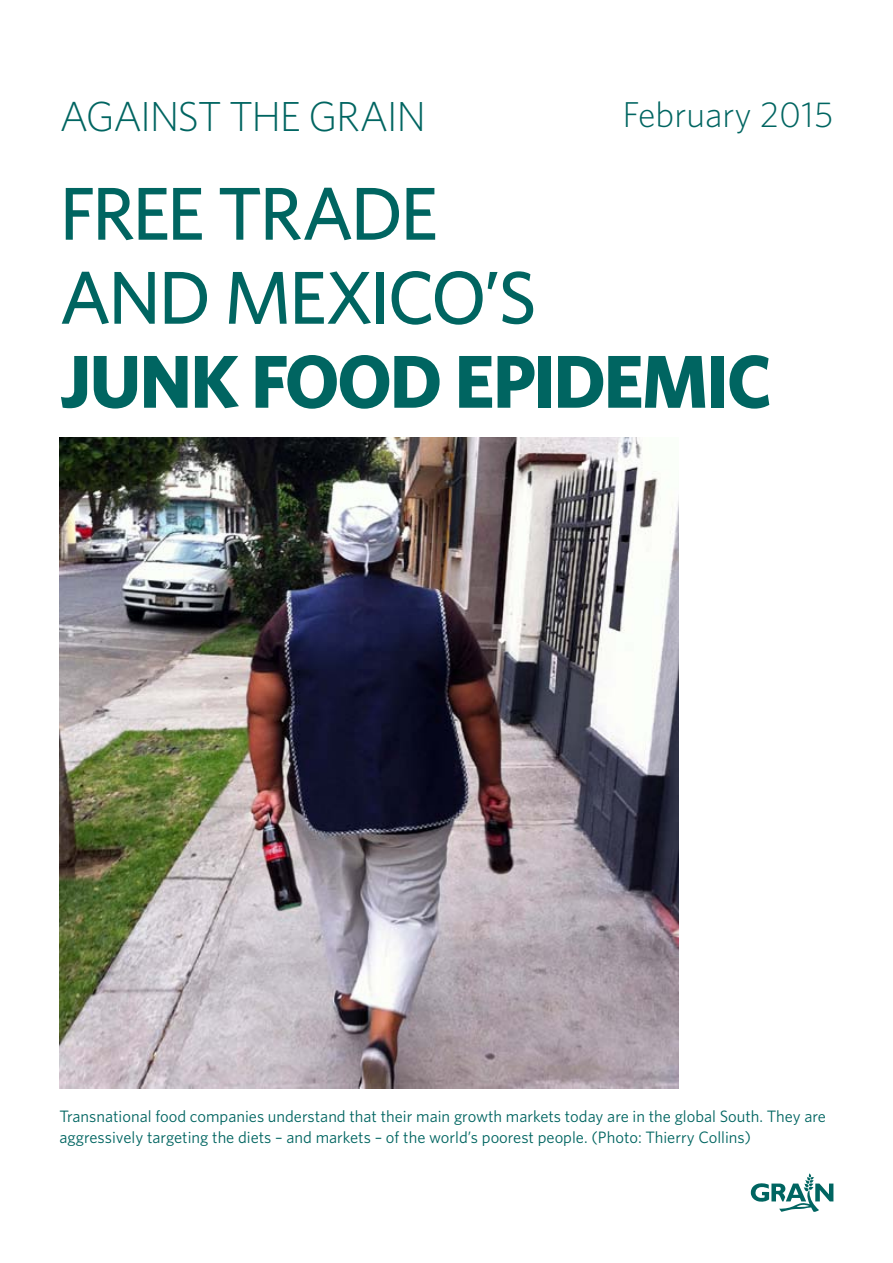
<style>
.page{position:relative;width:893px;height:1263px;background:#fff}
.page>*{position:absolute;margin:0;border:0;box-sizing:border-box;transform-origin:0 0}
.Doc_title{font:500 75px "Whitney";letter-spacing:-.04em;color:#006561}
.Doc_title-2{font:700 75px "Whitney";letter-spacing:-.03em;color:#006561}
.type_of_document{font:300 42px "Whitney";letter-spacing:-.04em;color:#006561}
.Main_date{font:300 36px "Whitney";color:#006561}
.Photo_caption{font:16.5px/21px "Whitney";color:#006561}
</style>
<div class="page">
<svg style="left:751px;top:1173px;width:82px;height:39px"></svg>
<img style="left:60px;top:438px;width:619px;height:651px">
<p class="type_of_document" style="left:60px;top:93px;width:368px">AGAINST THE GRAIN</p>
<p class="Main_date" style="left:622px;top:94px;width:212px">February 2015</p>
<p class="Doc_title" style="left:60px;top:168px;width:380px">FREE TRADE</p>
<p class="Doc_title" style="left:60px;top:252px;width:479px">AND MEXICO’S</p>
<p class="Doc_title-2" style="left:60px;top:336px;width:714px">JUNK FOOD EPIDEMIC</p>
<p class="Photo_caption" style="left:60px;top:1105px;width:768px">Transnational food companies understand that their main growth markets today are in the global South. They are aggressively targeting the diets – and markets – of the world’s poorest people. (Photo: Thierry Collins)</p>
</div>
